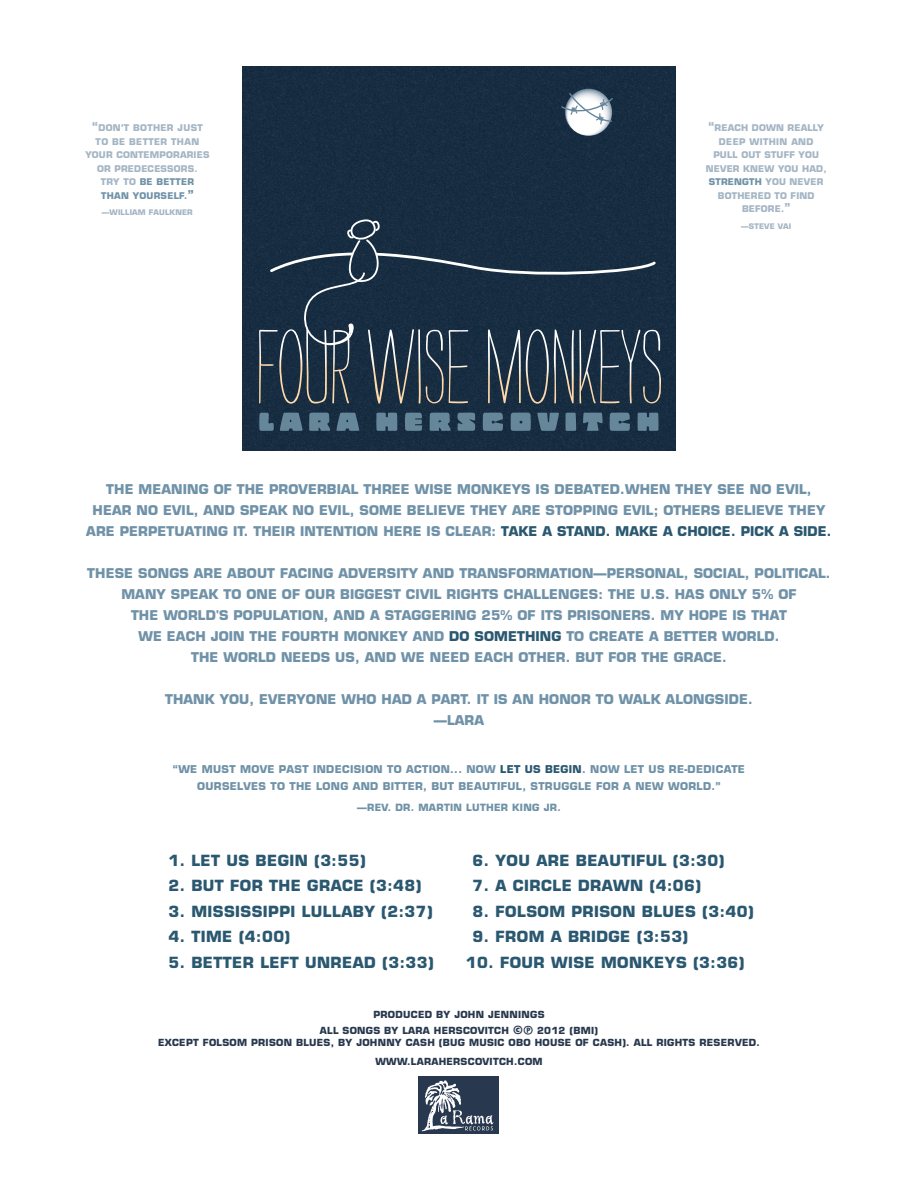
<style>
.page{position:relative;width:918px;height:1188px;background:#fff}
.page>*{position:absolute;margin:0;border:0;box-sizing:border-box;transform-origin:0 0}
.t1{font:700 15px "Eurostile";letter-spacing:.03em;color:#2a5870}
.LaraText{font:700 13.2px/21px "Eurostile";letter-spacing:.01em;color:#7092a8;text-align:center}
.t2{font:700 10.5px/16.5px "Eurostile";letter-spacing:.03em;color:#7092a8;text-align:center}
.t3{font:700 9.75px "Eurostile";letter-spacing:.03em;color:#7092a8}
.t4{font:700 9.6px/12.3px "Eurostile";letter-spacing:.03em;color:#28384e;text-align:center}
.t5{font:700 9px/13.5px "Eurostile";letter-spacing:.02em;color:#a4b5c4;text-align:center}
.t6{font:700 7.5px "Eurostile";letter-spacing:.02em;color:#a4b5c4}
.s1{font-size:12px}
.s2{color:#7092a8}
.s3{font-size:12px;color:#7092a8}
.s4{color:#2a5870}
.s5{font-family:"Agenda";font-size:16.35px}
.s6{font-family:"Agenda";font-size:21.9px}
</style>
<div class="page">
<svg style="left:418px;top:1077px;width:81px;height:57px;background:#525f71"></svg>
<svg style="left:436px;top:1080px;width:9px;height:3px"></svg>
<div style="left:243px;top:66px;width:432px;height:384px;background:#172c41"></div>
<svg style="left:259px;top:413px;width:15px;height:18px"></svg>
<svg style="left:280px;top:413px;width:23px;height:18px"></svg>
<svg style="left:309px;top:413px;width:21px;height:18px"></svg>
<svg style="left:336px;top:413px;width:23px;height:18px"></svg>
<svg style="left:376px;top:413px;width:21px;height:18px"></svg>
<svg style="left:405px;top:413px;width:17px;height:18px"></svg>
<svg style="left:430px;top:413px;width:21px;height:18px"></svg>
<svg style="left:457px;top:413px;width:18px;height:18px"></svg>
<svg style="left:483px;top:413px;width:20px;height:18px"></svg>
<svg style="left:511px;top:413px;width:20px;height:18px"></svg>
<svg style="left:537px;top:413px;width:22px;height:18px"></svg>
<svg style="left:565px;top:413px;width:11px;height:18px"></svg>
<svg style="left:583px;top:413px;width:20px;height:18px"></svg>
<svg style="left:610px;top:413px;width:20px;height:18px"></svg>
<svg style="left:637px;top:413px;width:22px;height:18px"></svg>
<svg style="left:259px;top:216px;width:402px;height:188px;background:#293b4d"></svg>
<svg style="left:565px;top:89px;width:47px;height:47px"></svg>
<svg style="left:560px;top:92px;width:54px;height:33px"></svg>
<p class="t5" style="left:85px;top:121px;width:126px"><span class="s1">“</span>DON’T BOTHER JUST<br>TO BE BETTER THAN<br>YOUR CONTEMPORARIES<br>OR PREDECESSORS.<br>TRY TO <span class="s2">BE BETTER<br>THAN YOURSELF.</span><span class="s3">”</span></p>
<p class="t6" style="left:102px;top:208px;width:92px">—WILLIAM FAULKNER</p>
<p class="t5" style="left:706px;top:121px;width:122px"><span class="s1">“</span>REACH DOWN REALLY<br>DEEP WITHIN AND<br>PULL OUT STUFF YOU<br>NEVER KNEW YOU HAD,<br><span class="s2">STRENGTH</span> YOU NEVER<br>BOTHERED TO FIND<br>BEFORE.<span class="s1">”</span></p>
<p class="t6" style="left:741px;top:221px;width:51px">—STEVE VAI</p>
<p class="LaraText" style="left:86px;top:479px;width:747px">THE MEANING OF THE PROVERBIAL THREE WISE MONKEYS IS DEBATED.WHEN THEY SEE NO EVIL,<br>HEAR NO EVIL, AND SPEAK NO EVIL, SOME BELIEVE THEY ARE STOPPING EVIL; OTHERS BELIEVE THEY<br>ARE PERPETUATING IT. THEIR INTENTION HERE IS CLEAR: <span class="s4">TAKE A STAND. MAKE A CHOICE. PICK A SIDE.</span></p>
<p class="LaraText" style="left:87px;top:563px;width:745px">THESE SONGS ARE ABOUT FACING ADVERSITY AND TRANSFORMATION—PERSONAL, SOCIAL, POLITICAL.<br>MANY SPEAK TO ONE OF OUR BIGGEST CIVIL RIGHTS CHALLENGES: THE U.S. HAS ONLY 5% OF<br>THE WORLD'S POPULATION, AND A STAGGERING 25% OF ITS PRISONERS. MY HOPE IS THAT<br>WE EACH JOIN THE FOURTH MONKEY AND <span class="s4">DO SOMETHING</span> TO CREATE A BETTER WORLD.<br>THE WORLD NEEDS US, AND WE NEED EACH OTHER. BUT FOR THE GRACE.</p>
<p class="LaraText" style="left:165px;top:689px;width:589px">THANK YOU, EVERYONE WHO HAD A PART. IT IS AN HONOR TO WALK ALONGSIDE.</p>
<p class="LaraText" style="left:434px;top:710px;width:52px">—LARA</p>
<p class="t2" style="left:173px;top:761px;width:574px">“WE MUST MOVE PAST INDECISION TO ACTION... NOW <span class="s4">LET US BEGIN</span>. NOW LET US RE-DEDICATE<br>OURSELVES TO THE LONG AND BITTER, BUT BEAUTIFUL, STRUGGLE FOR A NEW WORLD.”</p>
<p class="t3" style="left:357px;top:801px;width:205px">—REV. DR. MARTIN LUTHER KING JR.</p>
<p class="t1" style="left:168px;top:851px;width:199px">1. LET US BEGIN (3:55)</p>
<p class="t1" style="left:168px;top:876px;width:255px">2. BUT FOR THE GRACE (3:48)</p>
<p class="t1" style="left:168px;top:902px;width:266px">3. MISSISSIPPI LULLABY (2:37)</p>
<p class="t1" style="left:168px;top:927px;width:123px">4. TIME (4:00)</p>
<p class="t1" style="left:168px;top:953px;width:267px">5. BETTER LEFT UNREAD (3:33)</p>
<p class="t1" style="left:473px;top:851px;width:253px">6. YOU ARE BEAUTIFUL (3:30)</p>
<p class="t1" style="left:473px;top:876px;width:230px">7. A CIRCLE DRAWN (4:06)</p>
<p class="t1" style="left:473px;top:902px;width:283px">8. FOLSOM PRISON BLUES (3:40)</p>
<p class="t1" style="left:473px;top:927px;width:217px">9. FROM A BRIDGE (3:53)</p>
<p class="t1" style="left:466px;top:953px;width:280px">10. FOUR WISE MONKEYS (3:36)</p>
<p class="t4" style="left:373px;top:1008px;width:173px">PRODUCED BY JOHN JENNINGS</p>
<p class="t4" style="left:158px;top:1024px;width:603px">ALL SONGS BY LARA HERSCOVITCH <span class="s5">©</span><span class="s6">∏</span> 2012 (BMI)<br>EXCEPT FOLSOM PRISON BLUES, BY JOHNNY CASH (BUG MUSIC OBO HOUSE OF CASH). ALL RIGHTS RESERVED.</p>
<p class="t4" style="left:375px;top:1056px;width:169px">WWW.LARAHERSCOVITCH.COM</p>
</div>
